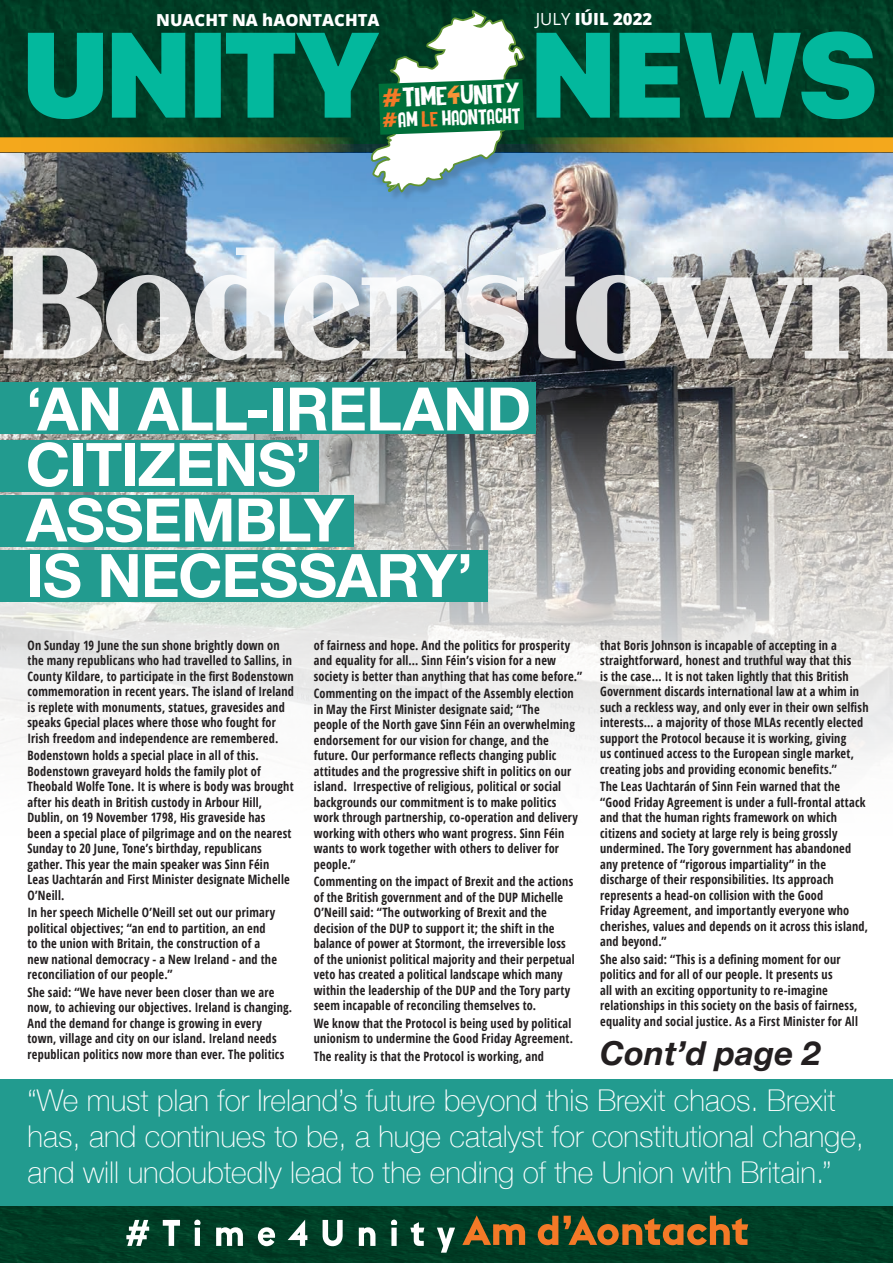
<style>
.page{position:relative;width:893px;height:1263px;background:#fff}
.page>*{position:absolute;margin:0;border:0;box-sizing:border-box;transform-origin:0 0}
.t1{font:500 158.25px "John Hancock CP";letter-spacing:-.03em;color:#fff}
.t2{font:700 60px/55.5px "Helvetica Neue";letter-spacing:-.015em;color:#fff}
.t3{font:italic 700 33px "Helvetica Neue";color:#231f20}
.t4{font:100 30px/36px "Helvetica Neue";color:#fff}
.t5{font:800 16.8px "Open Sans";color:#fff}
.t6{font:800 16.5px "Open Sans";color:#fff}
.t7{font:700 condensed 12.9px/15.5px "Open Sans";letter-spacing:.015em;color:#231f20;scale:.95 1}
.t8{font:12.3px "Cheap Potatoes";color:#fff;scale:1.1 1}
.t9{font:9.75px "Cheap Potatoes";color:#fff}
.s1{font-weight:400}
.s2{color:#f47927}
.s3{color:#f79437}
</style>
<div class="page">
<img style="left:0;top:143px;width:893px;height:623px">
<div style="left:0;top:0;width:893px;height:143px;background:#003d25"></div>
<img style="left:0;top:1205px;width:893px;height:58px">
<svg style="left:0;top:137px;width:354px;height:15px;background:#b58a20"></svg>
<svg style="left:534px;top:137px;width:359px;height:15px;background:#b68a1f"></svg>
<svg style="left:126px;top:1219px;width:329px;height:34px"></svg>
<svg style="left:462px;top:1215px;width:286px;height:30px;background:#645525"></svg>
<svg style="left:28px;top:31px;width:846px;height:88px;fill:#03b89d"></svg>
<div style="left:373px;top:12px;width:161px;height:190px;background:#231f20;opacity:.17"></div>
<svg style="left:370px;top:11px;width:156px;height:183px"></svg>
<div style="left:6px;top:250px;width:887px;height:132px;background:#231f20;opacity:.24"></div>
<div style="left:0;top:383px;width:536px;height:51px;background:#229b8f"></div>
<div style="left:0;top:440px;width:319px;height:51px;background:#229b8f"></div>
<div style="left:0;top:496px;width:354px;height:51px;background:#229b8f"></div>
<div style="left:0;top:550px;width:488px;height:51px;background:#229b8f"></div>
<div style="left:0;top:1079px;width:893px;height:126px;background:#229b8f"></div>
<p class="t6" style="left:156px;top:8px;width:225px">NUACHT NA hAONTACHTA</p>
<h3 class="t5" style="left:536px;top:6px;width:118px"><span class="s1">JULY</span> IÚIL 2022</h3>
<p class="t8" style="left:382px;top:91px;width:127px;rotate:-2deg"><span class="s2">#</span>Time<span class="s3">4</span>Unity</p>
<p class="t9" style="left:382px;top:115px;width:140px;rotate:-2deg"><span class="s2">#</span>AM <span class="s2">LE</span> hAONTACHT</p>
<h1 class="t1" style="left:0;top:215px;width:900px">Bodenstown</h1>
<h2 class="t2" style="left:26px;top:383px;width:507px">‘AN ALL-IRELAND<br>CITIZENS’<br>ASSEMBLY<br>IS NECESSARY’</h2>
<p class="t7" style="left:27px;top:637px;width:282px">On Sunday 19 June the sun shone brightly down on the many republicans who had travelled to Sallins, in County Kildare, to participate in the first Bodenstown commemoration in recent years. The island of Ireland is replete with monuments, statues, gravesides and speaks Gpecial places where those who fought for Irish freedom and independence are remembered.</p>
<p class="t7" style="left:27px;top:748px;width:282px">Bodenstown holds a special place in all of this.<br>Bodenstown graveyard holds the family plot of Theobald Wolfe Tone. It is where is body was brought after his death in British custody in Arbour Hill, Dublin, on 19 November 1798, His graveside has<br>been a special place of pilgrimage and on the nearest Sunday to 20 June, Tone’s birthday, republicans gather. This year the main speaker was Sinn Féin Leas Uachtarán and First Minister designate Michelle O’Neill.</p>
<p class="t7" style="left:27px;top:905px;width:264px">In her speech Michelle O’Neill set out our primary political objectives; “an end to partition, an end to the union with Britain, the construction of a new national democracy - a New Ireland - and the reconciliation of our people.”</p>
<p class="t7" style="left:27px;top:984px;width:280px">She said: “We have never been closer than we are now, to achieving our objectives. Ireland is changing.<br>And the demand for change is growing in every town, village and city on our island. Ireland needs republican politics now more than ever. The politics</p>
<p class="t7" style="left:314px;top:637px;width:284px">of fairness and hope. And the politics for prosperity and equality for all… Sinn Féin’s vision for a new society is better than anything that has come before.”</p>
<p class="t7" style="left:314px;top:686px;width:280px">Commenting on the impact of the Assembly election in May the First Minister designate said; “The<br>people of the North gave Sinn Féin an overwhelming endorsement for our vision for change, and the future. Our performance reflects changing public attitudes and the progressive shift in politics on our island. Irrespective of religious, political or social backgrounds our commitment is to make politics work through partnership, co-operation and delivery working with others who want progress. Sinn Féin wants to work together with others to deliver for people.”</p>
<p class="t7" style="left:314px;top:874px;width:276px">Commenting on the impact of Brexit and the actions of the British government and of the DUP Michelle O’Neill said: “The outworking of Brexit and the decision of the DUP to support it; the shift in the balance of power at Stormont, the irreversible loss of the unionist political majority and their perpetual veto has created a political landscape which many within the leadership of the DUP and the Tory party seem incapable of reconciling themselves to.</p>
<p class="t7" style="left:314px;top:1015px;width:274px">We know that the Protocol is being used by political unionism to undermine the Good Friday Agreement.</p>
<p class="t7" style="left:314px;top:1048px;width:244px">The reality is that the Protocol is working, and</p>
<p class="t7" style="left:600px;top:637px;width:284px">that Boris Johnson is incapable of accepting in a straightforward, honest and truthful way that this<br>is the case… It is not taken lightly that this British Government discards international law at a whim in such a reckless way, and only ever in their own selfish interests… a majority of those MLAs recently elected support the Protocol because it is working, giving<br>us continued access to the European single market, creating jobs and providing economic benefits.”</p>
<p class="t7" style="left:600px;top:779px;width:284px">The Leas Uachtarán of Sinn Fein warned that the “Good Friday Agreement is under a full-frontal attack and that the human rights framework on which citizens and society at large rely is being grossly undermined. The Tory government has abandoned any pretence of “rigorous impartiality” in the discharge of their responsibilities. Its approach represents a head-on collision with the Good<br>Friday Agreement, and importantly everyone who cherishes, values and depends on it across this island, and beyond.”</p>
<p class="t7" style="left:600px;top:951px;width:273px">She also said: “This is a defining moment for our politics and for all of our people. It presents us<br>all with an exciting opportunity to re-imagine relationships in this society on the basis of fairness, equality and social justice. As a First Minister for All</p>
<h3 class="t3" style="left:600px;top:1027px;width:222px">Cont’d page 2</h3>
<h3 class="t4" style="left:27px;top:1081px;width:838px">“We must plan for Ireland’s future beyond this Brexit chaos. Brexit has, and continues to be, a huge catalyst for constitutional change, and will undoubtedly lead to the ending of the Union with Britain.”</h3>
</div>
